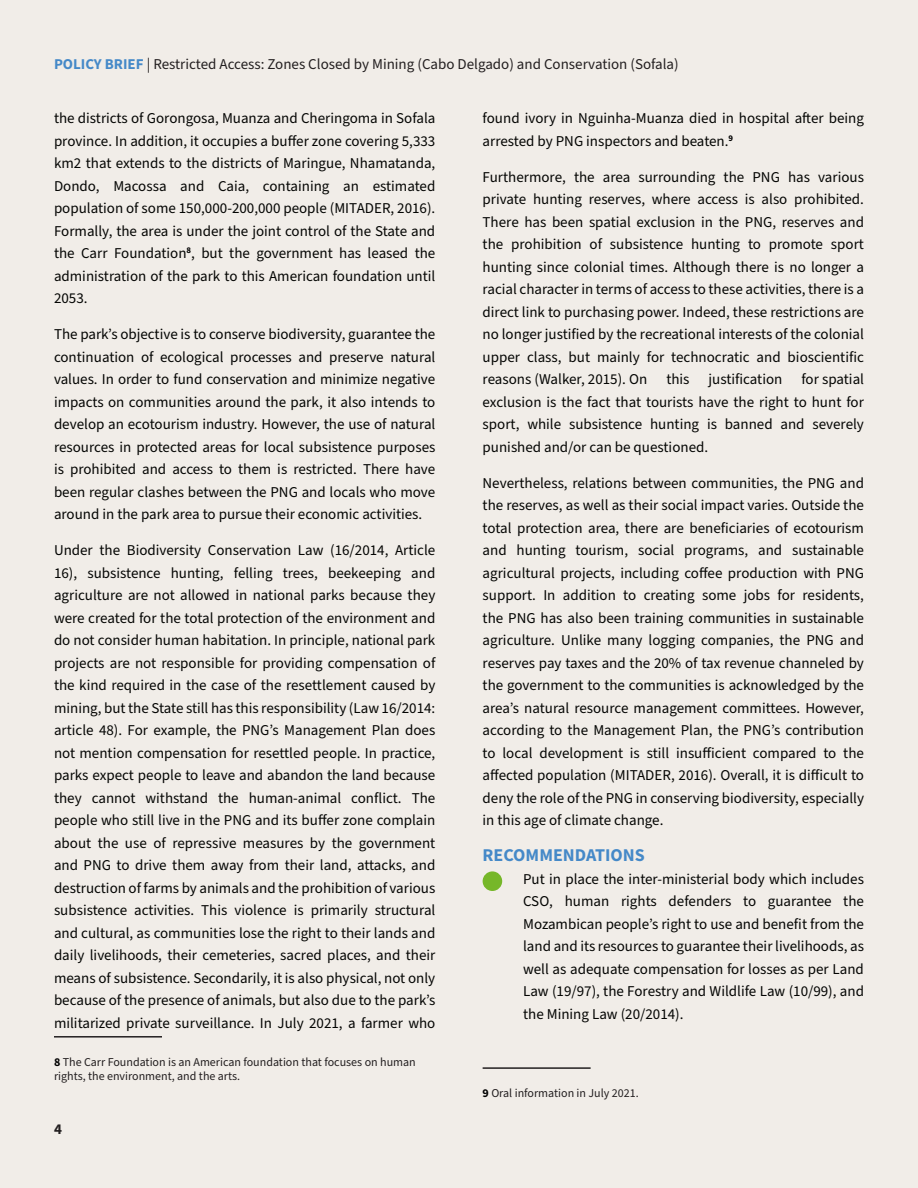
<style>
.page{position:relative;width:918px;height:1188px;background:#f1ede8}
.page>*{position:absolute;margin:0;border:0;box-sizing:border-box;transform-origin:0 0}
.t1{font:700 18px "Source Sans Pro";color:#4589c8}
.t2{font:15px/22.5px "Source Sans Pro";color:#040503;text-align:justify}
.t3{font:15px "Source Sans Pro";color:#231f20}
.t4{font:700 15px "Source Sans Pro";color:#231f20}
.t5{font:12px/14.4px "Source Sans Pro";color:#231f20}
.s1{font-weight:700;color:#4589c8}
.s2{font-weight:700;color:#000}
</style>
<div class="page">
<hr style="left:483px;top:1067px;width:108px;height:2px;background:#231f20">
<div style="left:483px;top:871px;width:19px;height:20px;background:#76b729;border-radius:50%"></div>
<hr style="left:54px;top:1036px;width:108px;height:2px;background:#231f20">
<p class="t3" style="left:54px;top:54px;width:626px"><span class="s1">POLICY BRIEF</span> | Restricted Access: Zones Closed by Mining (Cabo Delgado) and Conservation (Sofala)</p>
<p class="t2" style="left:483px;top:108px;width:383px">found ivory in Nguinha-Muanza died in hospital after being arrested by PNG inspectors and beaten.<sup>9</sup></p>
<p class="t2" style="left:483px;top:166px;width:383px">Furthermore, the area surrounding the PNG has various private hunting reserves, where access is also prohibited.<br>There has been spatial exclusion in the PNG, reserves and the prohibition of subsistence hunting to promote sport hunting since colonial times. Although there is no longer a racial character in terms of access to these activities, there is a direct link to purchasing power. Indeed, these restrictions are no longer justified by the recreational interests of the colonial upper class, but mainly for technocratic and bioscientific reasons (Walker, 2015). On</p>
<p class="t2" style="left:54px;top:108px;width:383px">the districts of Gorongosa, Muanza and Cheringoma in Sofala province. In addition, it occupies a buffer zone covering 5,333 km2 that extends to the districts of Maringue, Nhamatanda, Dondo, Macossa and Caia, containing an estimated population of some 150,000-200,000 people (MITADER, 2016).<br>Formally, the area is under the joint control of the State and the Carr Foundation<sup>8</sup>, but the government has leased the administration of the park to this American foundation until 2053.</p>
<p class="t2" style="left:54px;top:324px;width:383px">The park’s objective is to conserve biodiversity, guarantee the continuation of ecological processes and preserve natural values. In order to fund conservation and minimize negative impacts on communities around the park, it also intends to develop an ecotourism industry. However, the use of natural resources in protected areas for local subsistence purposes is prohibited and access to them is restricted. There have been regular clashes between the PNG and locals who move around in the park area to pursue their economic activities.</p>
<p class="t2" style="left:54px;top:540px;width:383px">Under the Biodiversity Conservation Law (16/2014, Article 16), subsistence hunting, felling trees, beekeeping and agriculture are not allowed in national parks because they were created for the total protection of the environment and do not consider human habitation. In principle, national park projects are not responsible for providing compensation of the kind required in the case of the resettlement caused by mining, but the State still has this responsibility (Law 16/2014: article 48). For example, the PNG’s Management Plan does not mention compensation for resettled people. In practice, parks expect people to leave and abandon the land because they cannot withstand the human-animal conflict. The people who still live in the PNG and its buffer zone complain about the use of repressive measures by the government and PNG to drive them away from their land, attacks, and destruction of farms by animals and the prohibition of various subsistence activities. This violence is primarily structural and cultural, as communities lose the right to their lands and daily livelihoods, their cemeteries, sacred places, and their means of subsistence. Secondarily, it is also physical, not only because of the presence of animals, but also due to the park’s militarized private surveillance. In July 2021, a farmer who</p>
<p class="t5" style="left:54px;top:1055px;width:363px"><span class="s2">8</span> The Carr Foundation is an American foundation that focuses on human rights, the environment, and the arts.</p>
<p class="t2" style="left:483px;top:369px;width:383px;text-indent:319px">for spatial exclusion is the fact that tourists have the right to hunt for sport, while subsistence hunting is banned and severely punished and/or can be questioned.</p>
<p class="t2" style="left:483px;top:472px;width:383px">Nevertheless, relations between communities, the PNG and the reserves, as well as their social impact varies. Outside the total protection area, there are beneficiaries of ecotourism and hunting tourism, social programs, and sustainable agricultural projects, including coffee production with PNG support. In addition to creating some jobs for residents, the PNG has also been training communities in sustainable agriculture. Unlike many logging companies, the PNG and reserves pay taxes and the 20% of tax revenue channeled by the government to the communities is acknowledged by the area’s natural resource management committees. However, according to the Management Plan, the PNG’s contribution to local development is still insufficient compared to the affected population (MITADER, 2016). Overall, it is difficult to deny the role of the PNG in conserving biodiversity, especially in this age of climate change.</p>
<p class="t1" style="left:483px;top:843px;width:164px">RECOMMENDATIONS</p>
<p class="t2" style="left:523px;top:868px;width:342px">Put in place the inter-ministerial body which includes CSO, human rights defenders to guarantee the Mozambican people’s right to use and benefit from the land and its resources to guarantee their livelihoods, as well as adequate compensation for losses as per Land Law (19/97), the Forestry and Wildlife Law (10/99), and the Mining Law (20/2014).</p>
<p class="t2" style="left:666px;top:369px;width:25px">this</p>
<p class="t2" style="left:709px;top:369px;width:75px">justification</p>
<p class="t4" style="left:54px;top:1119px;width:9px">4</p>
<p class="t5" style="left:483px;top:1086px;width:158px"><span class="s2">9</span> Oral information in July 2021.</p>
</div>
